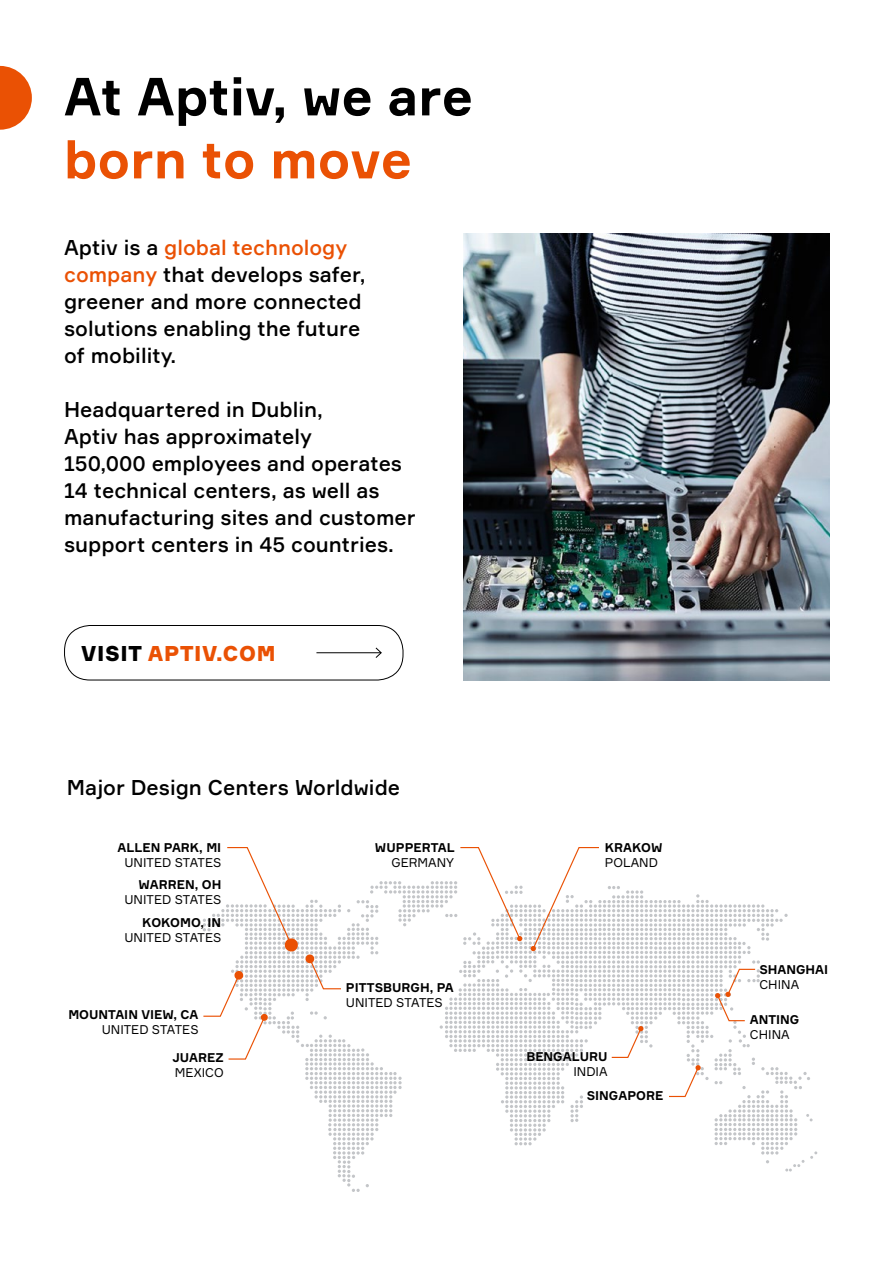
<style>
.page{position:relative;width:893px;height:1263px;background:#fff}
.page>*{position:absolute;margin:0;border:0;box-sizing:border-box;transform-origin:0 0}
.t1{font:700 52.5px "Formular";color:#000}
.t2{font:700 52.5px "Formular";color:#ea5104}
.t3{font:500 21px/27px "Formular";color:#000}
.t4{font:900 21px "Formular";letter-spacing:.03em;color:#ea5104}
.t5{font:700 12.45px "Formular";color:#000}
.t6{font:12.45px "Formular";color:#000}
.s1{color:#ea5104}
.s2{color:#000}
</style>
<div class="page">
<svg style="left:0;top:66px;width:32px;height:64px"></svg>
<img style="left:463px;top:234px;width:366px;height:446px">
<div style="left:64px;top:625px;width:339px;height:55px;border:1px solid #000;border-radius:25px"></div>
<hr style="left:316px;top:652px;width:65px;height:1px;background:#000">
<svg style="left:375px;top:647px;width:7px;height:11px"></svg>
<svg style="left:202px;top:847px;width:615px;height:345px"></svg>
<h1 class="t1" style="left:64px;top:64px;width:411px">At Aptiv, we are</h1>
<h1 class="t2" style="left:64px;top:127px;width:350px">born to move</h1>
<p class="t3" style="left:64px;top:233px;width:303px">Aptiv is a <span class="s1">global technology company</span> that develops safer, greener and more connected solutions enabling the future of mobility.</p>
<p class="t3" style="left:64px;top:395px;width:353px">Headquartered in Dublin,<br>Aptiv has approximately<br>150,000 employees and operates<br>14 technical centers, as well as manufacturing sites and customer support centers in 45 countries.</p>
<p class="t4" style="left:81px;top:640px;width:196px"><span class="s2">VISIT</span> APTIV.COM</p>
<p class="t3" style="left:67px;top:773px;width:335px">Major Design Centers Worldwide</p>
<p class="t5" style="left:117px;top:840px;width:105px">ALLEN PARK, MI</p>
<p class="t6" style="left:124px;top:855px;width:98px">UNITED STATES</p>
<p class="t5" style="left:139px;top:877px;width:84px">WARREN, OH</p>
<p class="t6" style="left:124px;top:892px;width:98px">UNITED STATES</p>
<p class="t5" style="left:142px;top:915px;width:81px">KOKOMO, IN</p>
<p class="t6" style="left:124px;top:930px;width:98px">UNITED STATES</p>
<p class="t5" style="left:68px;top:1007px;width:132px">MOUNTAIN VIEW, CA</p>
<p class="t6" style="left:102px;top:1022px;width:98px">UNITED STATES</p>
<p class="t5" style="left:172px;top:1050px;width:53px">JUAREZ</p>
<p class="t6" style="left:175px;top:1065px;width:50px">MEXICO</p>
<p class="t5" style="left:375px;top:840px;width:81px">WUPPERTAL</p>
<p class="t6" style="left:391px;top:855px;width:64px">GERMANY</p>
<p class="t5" style="left:346px;top:980px;width:109px">PITTSBURGH, PA</p>
<p class="t6" style="left:346px;top:995px;width:98px">UNITED STATES</p>
<p class="t5" style="left:605px;top:840px;width:59px">KRAKOW</p>
<p class="t6" style="left:605px;top:855px;width:55px">POLAND</p>
<p class="t5" style="left:526px;top:1049px;width:83px">BENGALURU</p>
<p class="t6" style="left:573px;top:1064px;width:36px">INDIA</p>
<p class="t5" style="left:587px;top:1088px;width:78px">SINGAPORE</p>
<p class="t5" style="left:759px;top:962px;width:70px">SHANGHAI</p>
<p class="t6" style="left:759px;top:977px;width:41px">CHINA</p>
<p class="t5" style="left:750px;top:1012px;width:51px">ANTING</p>
<p class="t6" style="left:750px;top:1027px;width:41px">CHINA</p>
</div>
